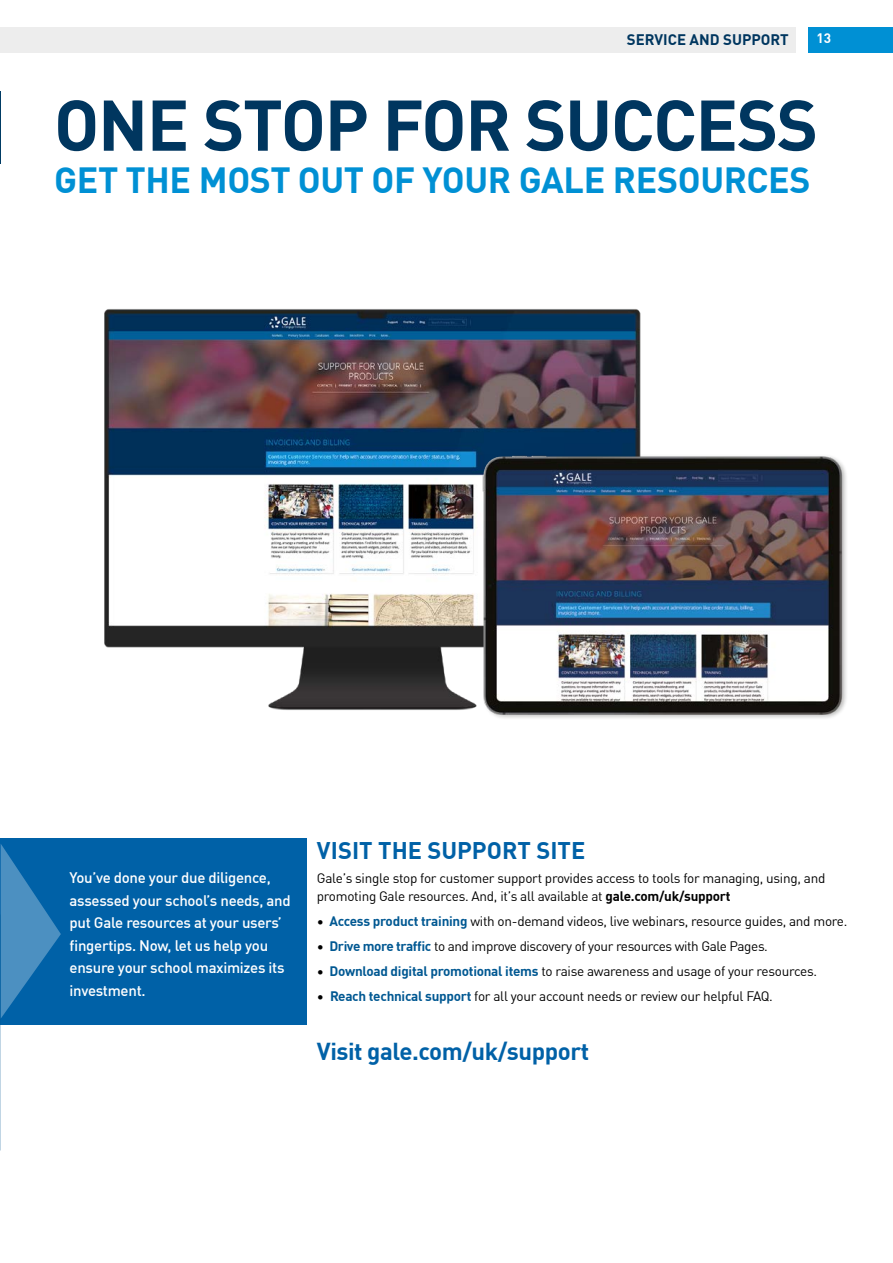
<style>
.page{position:relative;width:893px;height:1263px;background:#fff}
.page>*{position:absolute;margin:0;border:0;box-sizing:border-box;transform-origin:0 0}
.t1{font:700 70.5px "DIN Offc";letter-spacing:-.02em;color:#00365f}
.t2{font:700 35.7px "DIN Offc";letter-spacing:-.01em;color:#0090d4}
.t3{font:700 24px "DIN Offc";letter-spacing:-.02em;color:#0061a7}
.t4{font:700 23.55px "DIN Offc";color:#0061a7}
.t5{font:500 15px/22.5px "DIN Offc";letter-spacing:-.02em;color:#fff}
.t6{font:700 15px "DIN Offc";color:#00365f}
.t7{font:13.5px/18px "DIN Offc";letter-spacing:-.02em;color:#000}
.t8{font:700 13.5px "DIN Offc";color:#fff}
.s1{font-weight:700}
.s2{font-weight:700;color:#005892}
</style>
<div class="page">
<div style="left:808px;top:27px;width:85px;height:25px;background:#0090d4"></div>
<div style="left:0;top:27px;width:796px;height:25px;background:#ededed"></div>
<hr style="left:0;top:91px;width:1px;height:73px;background:#003b64">
<div style="left:0;top:838px;width:306px;height:186px;background:#0061a7"></div>
<img style="left:104px;top:309px;width:537px;height:401px">
<svg style="left:1px;top:844px;width:60px;height:174px"></svg>
<img style="left:478px;top:454px;width:369px;height:264px">
<p class="t6" style="left:627px;top:30px;width:163px">SERVICE AND SUPPORT</p>
<p class="t8" style="left:817px;top:30px;width:16px">13</p>
<h1 class="t1" style="left:54px;top:79px;width:766px">ONE STOP FOR SUCCESS</h1>
<h2 class="t2" style="left:54px;top:156px;width:758px">GET THE MOST OUT OF YOUR GALE RESOURCES</h2>
<p class="t5" style="left:70px;top:866px;width:223px">You’ve done your due diligence, assessed your school’s needs, and put Gale resources at your users’ fingertips. Now, let us help you ensure your school maximizes its investment.</p>
<h3 class="t4" style="left:317px;top:835px;width:270px">VISIT THE SUPPORT SITE</h3>
<p class="t7" style="left:317px;top:869px;width:510px">Gale’s single stop for customer support provides access to tools for managing, using, and promoting Gale resources. And, it’s all available at <span class="s1">gale.com/uk/support</span></p>
<p class="t7" style="left:317px;top:912px;width:532px">• <span class="s2">Access product training</span> with on-demand videos, live webinars, resource guides, and more.</p>
<p class="t7" style="left:317px;top:937px;width:453px">• <span class="s2">Drive more traffic</span> to and improve discovery of your resources with Gale Pages.</p>
<p class="t7" style="left:317px;top:962px;width:502px">• <span class="s2">Download digital promotional items</span> to raise awareness and usage of your resources.</p>
<p class="t7" style="left:317px;top:987px;width:458px">• <span class="s2">Reach technical support</span> for all your account needs or review our helpful FAQ.</p>
<h3 class="t3" style="left:317px;top:1035px;width:274px">Visit gale.com/uk/support</h3>
</div>
